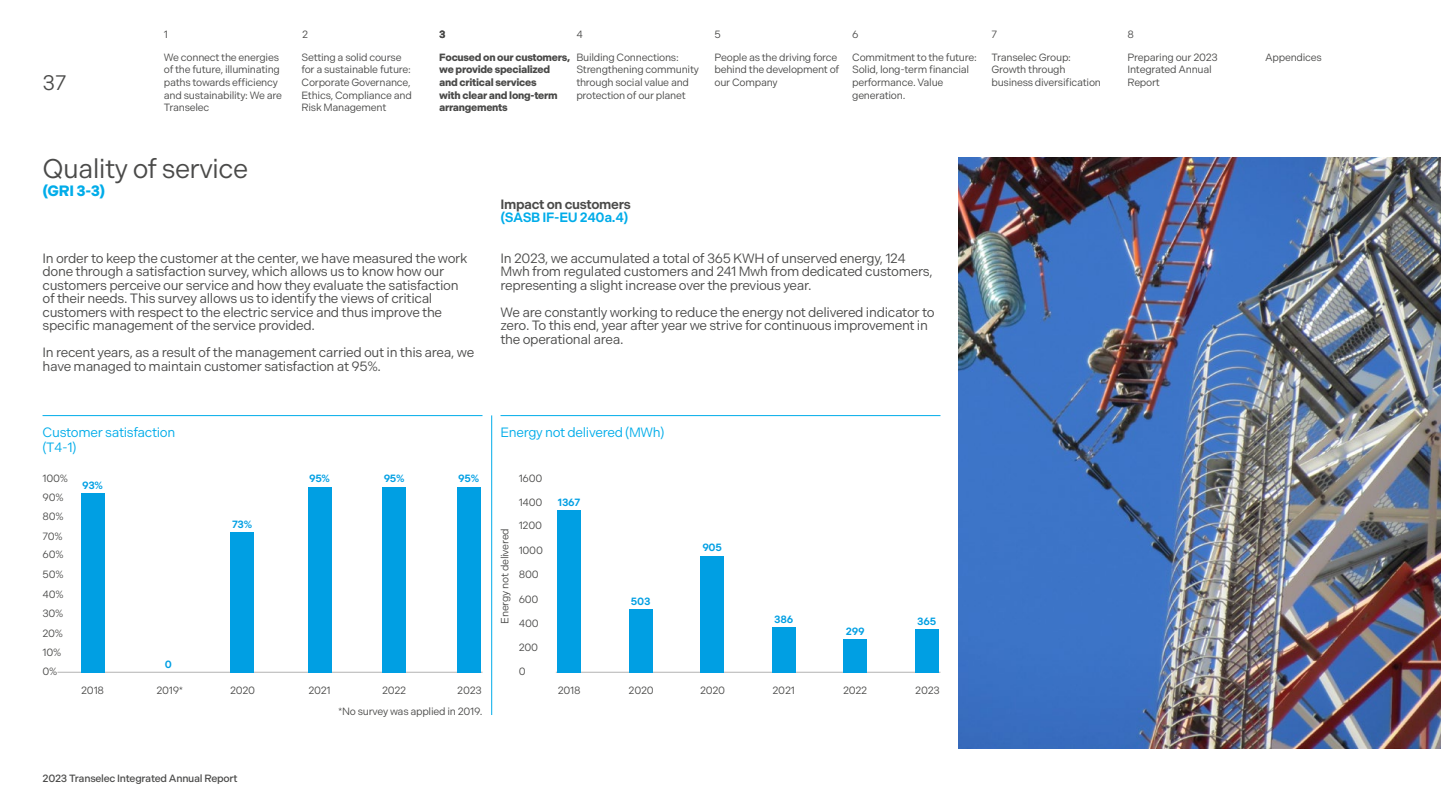
<style>
.page{position:relative;width:1441px;height:812px;background:#fff}
.page>*{position:absolute;margin:0;border:0;box-sizing:border-box;transform-origin:0 0}
.t1{font:27px "Indivisible";letter-spacing:-.025em;color:#4a4a49}
.t2{font:21px "Indivisible";color:#4a4a49}
.t3{font:700 15px "Indivisible";color:#00ace9}
.t4{font:13.5px/13.5px "Indivisible";letter-spacing:-.025em;color:#4a4a49}
.t5{font:13.5px/15px "Indivisible";letter-spacing:-.025em;color:#00ace9}
.t6{font:600 13.5px "Indivisible";letter-spacing:-.025em;color:#4a4a49}
.t7{font:600 13.5px "Indivisible";letter-spacing:-.025em;color:#00ace9}
.t8{font:10.5px/12.6px "Indivisible";letter-spacing:-.025em;color:#4a4a49}
.t9{font:700 10.5px/12.6px "Indivisible";letter-spacing:-.025em;color:#4a4a49}
.t10{font:600 10.5px "Indivisible";letter-spacing:-.025em;color:#009fe3}
.t11{font:500 10.5px "Indivisible";letter-spacing:-.025em;color:#4a4a49}
</style>
<div class="page">
<hr style="left:43px;top:415px;width:439px;height:1px;background:#00ace9">
<hr style="left:58px;top:672px;width:424px;height:1px;background:#b3b2b2">
<div style="left:81px;top:493px;width:23px;height:179px;background:#009fe3"></div>
<div style="left:230px;top:532px;width:24px;height:140px;background:#009fe3"></div>
<div style="left:308px;top:487px;width:23px;height:185px;background:#009fe3"></div>
<div style="left:382px;top:487px;width:24px;height:185px;background:#009fe3"></div>
<div style="left:457px;top:487px;width:23px;height:185px;background:#009fe3"></div>
<hr style="left:500px;top:415px;width:440px;height:1px;background:#00ace9">
<hr style="left:555px;top:672px;width:385px;height:1px;background:#b3b2b2">
<div style="left:557px;top:510px;width:24px;height:162px;background:#009fe3"></div>
<div style="left:700px;top:555px;width:23px;height:117px;background:#009fe3"></div>
<div style="left:772px;top:626px;width:23px;height:46px;background:#009fe3"></div>
<div style="left:843px;top:639px;width:23px;height:33px;background:#009fe3"></div>
<div style="left:914px;top:629px;width:24px;height:43px;background:#009fe3"></div>
<div style="left:629px;top:609px;width:23px;height:63px;background:#009fe3"></div>
<img style="left:958px;top:157px;width:482px;height:591px">
<hr style="left:491px;top:415px;width:1px;height:300px;background:#00ace9">
<h2 class="t2" style="left:43px;top:71px;width:26px">37</h2>
<p class="t8" style="left:302px;top:28px;width:8px">2</p>
<p class="t8" style="left:714px;top:28px;width:8px">5</p>
<p class="t8" style="left:852px;top:28px;width:8px">6</p>
<p class="t8" style="left:714px;top:51px;width:126px">People as the driving force behind the development of our Company</p>
<p class="t8" style="left:991px;top:51px;width:111px">Transelec Group:<br>Growth through business diversification</p>
<p class="t9" style="left:439px;top:28px;width:8px">3</p>
<p class="t8" style="left:576px;top:28px;width:8px">4</p>
<p class="t8" style="left:1127px;top:28px;width:8px">8</p>
<p class="t8" style="left:164px;top:28px;width:6px">1</p>
<p class="t8" style="left:991px;top:28px;width:7px">7</p>
<p class="t8" style="left:164px;top:51px;width:120px">We connect the energies of the future, illuminating paths towards efficiency and sustainability: We are<br>Transelec</p>
<p class="t8" style="left:1127px;top:51px;width:92px">Preparing our 2023<br>Integrated Annual<br>Report</p>
<p class="t8" style="left:301px;top:51px;width:112px">Setting a solid course for a sustainable future:<br>Corporate Governance,<br>Ethics, Compliance and<br>Risk Management</p>
<p class="t8" style="left:852px;top:51px;width:126px">Commitment to the future:<br>Solid, long-term financial performance. Value generation.</p>
<p class="t9" style="left:439px;top:51px;width:133px">Focused on our customers, we provide specialized and critical services<br>with clear and long-term arrangements</p>
<p class="t8" style="left:576px;top:51px;width:104px">Building Connections:</p>
<p class="t8" style="left:1264px;top:51px;width:58px">Appendices</p>
<p class="t8" style="left:576px;top:64px;width:124px">Strengthening community through social value and protection of our planet</p>
<h1 class="t1" style="left:43px;top:153px;width:207px">Quality of service</h1>
<p class="t3" style="left:43px;top:182px;width:64px">(GRI 3-3)</p>
<p class="t4" style="left:43px;top:251px;width:426px">In order to keep the customer at the center, we have measured the work done through a satisfaction survey, which allows us to know how our customers perceive our service and how they evaluate the satisfaction of their needs. This survey allows us to identify the views of critical customers with respect to the electric service and thus improve the specific management of the service provided.</p>
<p class="t4" style="left:43px;top:346px;width:433px">In recent years, as a result of the management carried out in this area, we have managed to maintain customer satisfaction at 95%.</p>
<p class="t6" style="left:500px;top:196px;width:132px">Impact on customers</p>
<p class="t7" style="left:500px;top:210px;width:129px">(SASB IF-EU 240a.4)</p>
<p class="t4" style="left:500px;top:251px;width:433px">In 2023, we accumulated a total of 365 KWH of unserved energy, 124<br>Mwh from regulated customers and 241 Mwh from dedicated customers, representing a slight increase over the previous year.</p>
<p class="t4" style="left:500px;top:305px;width:435px">We are constantly working to reduce the energy not delivered indicator to zero. To this end, year after year we strive for continuous improvement in the operational area.</p>
<p class="t5" style="left:43px;top:424px;width:134px">Customer satisfaction (T4-1)</p>
<p class="t8" style="left:43px;top:468px;width:27px;line-height:19.4px">100%<br>90%</p>
<p class="t8" style="left:43px;top:507px;width:23px;line-height:19.4px">80%<br>70%</p>
<p class="t8" style="left:43px;top:548px;width:23px">60%</p>
<p class="t8" style="left:43px;top:565px;width:23px;line-height:19.4px;text-align:justify">50% 40% 30% 20% 10%</p>
<p class="t8" style="left:43px;top:665px;width:16px">0%</p>
<p class="t10" style="left:82px;top:479px;width:22px">93%</p>
<p class="t10" style="left:165px;top:658px;width:9px">0</p>
<p class="t10" style="left:232px;top:518px;width:22px">73%</p>
<p class="t10" style="left:309px;top:472px;width:22px">95%</p>
<p class="t10" style="left:383px;top:472px;width:23px">95%</p>
<p class="t10" style="left:458px;top:472px;width:22px">95%</p>
<p class="t8" style="left:81px;top:684px;width:24px">2018</p>
<p class="t8" style="left:156px;top:684px;width:28px">2019*</p>
<p class="t8" style="left:230px;top:684px;width:27px">2020</p>
<p class="t8" style="left:308px;top:684px;width:24px">2021</p>
<p class="t8" style="left:382px;top:684px;width:26px">2022</p>
<p class="t8" style="left:457px;top:684px;width:26px">2023</p>
<p class="t8" style="left:338px;top:705px;width:146px">*No survey was applied in 2019.</p>
<p class="t5" style="left:500px;top:424px;width:165px">Energy not delivered (MWh)</p>
<p class="t8" style="left:498px;top:623px;width:97px;rotate:-90deg">Energy not delivered</p>
<p class="t8" style="left:518px;top:472px;width:25px">1600</p>
<p class="t8" style="left:518px;top:491px;width:25px;line-height:23px">1400<br>1200</p>
<p class="t8" style="left:518px;top:544px;width:26px">1000</p>
<p class="t8" style="left:518px;top:568px;width:21px">800</p>
<p class="t8" style="left:518px;top:592px;width:21px">600</p>
<p class="t8" style="left:518px;top:617px;width:21px">400</p>
<p class="t8" style="left:518px;top:641px;width:21px">200</p>
<p class="t8" style="left:518px;top:665px;width:8px">0</p>
<p class="t10" style="left:558px;top:496px;width:24px">1367</p>
<p class="t8" style="left:557px;top:684px;width:24px">2018</p>
<p class="t10" style="left:631px;top:595px;width:21px">503</p>
<p class="t8" style="left:628px;top:684px;width:27px">2020</p>
<p class="t10" style="left:702px;top:541px;width:21px">905</p>
<p class="t8" style="left:700px;top:684px;width:27px">2020</p>
<p class="t10" style="left:774px;top:612px;width:21px">386</p>
<p class="t8" style="left:772px;top:684px;width:24px">2021</p>
<p class="t10" style="left:845px;top:625px;width:20px">299</p>
<p class="t8" style="left:843px;top:684px;width:26px">2022</p>
<p class="t10" style="left:917px;top:615px;width:20px">365</p>
<p class="t8" style="left:915px;top:684px;width:26px">2023</p>
<p class="t11" style="left:43px;top:772px;width:196px">2023 Transelec Integrated Annual Report</p>
</div>
